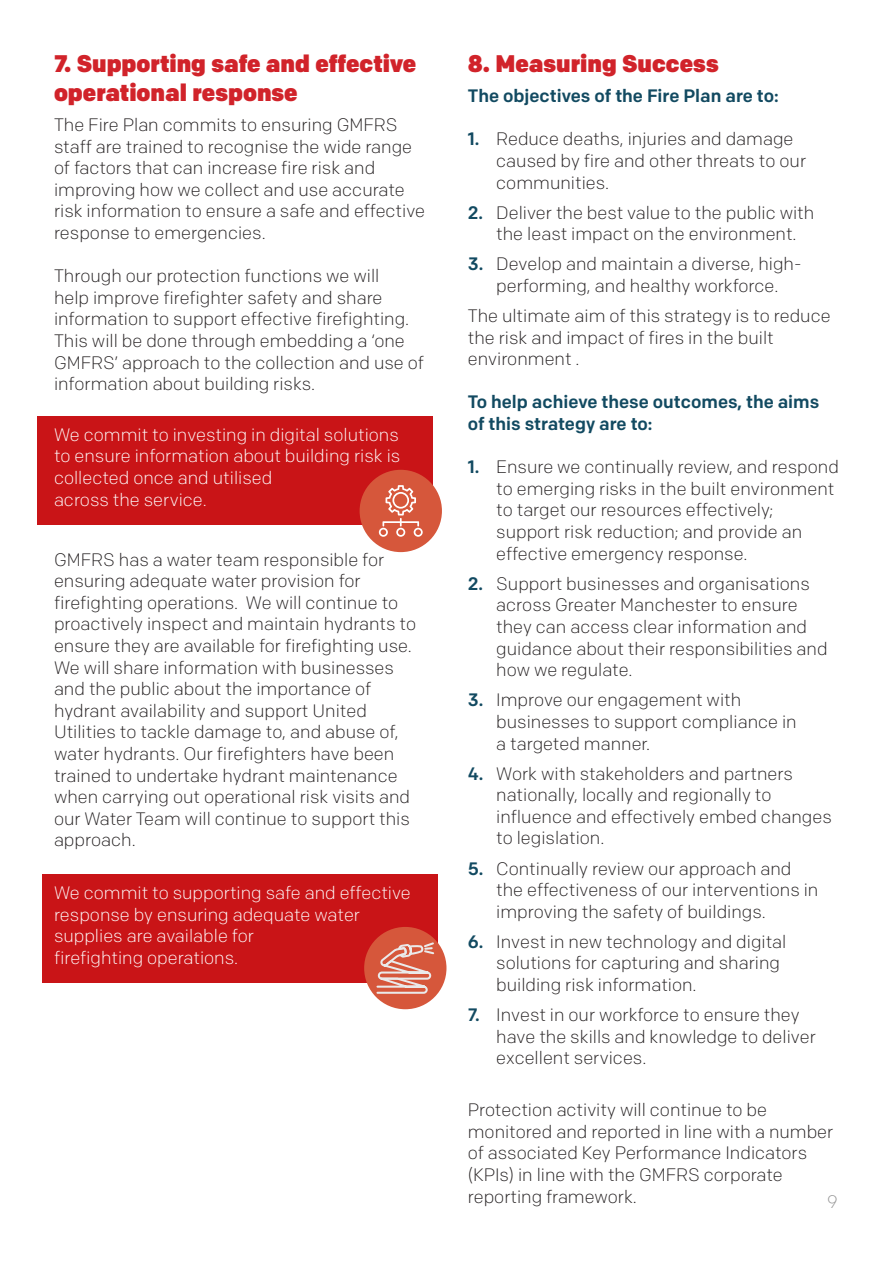
<style>
.page{position:relative;width:893px;height:1263px;background:#fff}
.page>*{position:absolute;margin:0;border:0;box-sizing:border-box;transform-origin:0 0}
.Heading{font:900 24px/28.8px "Colfax";color:#d1232a}
.Body{font:300 18px/21.6px "Colfax";color:#231f20}
.Numbers{font:300 18px/21.6px "Colfax";color:#231f20}
.Body-2{font:300 18px/21.6px "Colfax";color:#fff}
.Body-3{font:500 18px/21.6px "Colfax";color:#124a61}
.t1{font:300 18px "Colfax";color:#949494}
.s1{font-weight:500;color:#124a61}
</style>
<div class="page">
<div style="left:37px;top:417px;width:396px;height:108px;background:#c91417"></div>
<div style="left:360px;top:470px;width:82px;height:82px;background:#d6573b;border-radius:50%"></div>
<div style="left:42px;top:874px;width:395px;height:108px;background:#c91417"></div>
<div style="left:364px;top:927px;width:82px;height:82px;background:#d6573b;border-radius:50%"></div>
<svg style="left:358px;top:941px;width:84px;height:54px"></svg>
<svg style="left:379px;top:485px;width:44px;height:52px"></svg>
<p class="Heading" style="left:54px;top:49px;width:364px">7. Supporting safe and effective operational response</p>
<p class="Body" style="left:54px;top:114px;width:373px">The Fire Plan commits to ensuring GMFRS staff are trained to recognise the wide range of factors that can increase fire risk and improving how we collect and use accurate risk information to ensure a safe and effective response to emergencies.</p>
<p class="Body" style="left:54px;top:265px;width:372px">Through our protection functions we will<br>help improve firefighter safety and share information to support effective firefighting.<br>This will be done through embedding a ‘one GMFRS’ approach to the collection and use of information about building risks.</p>
<p class="Body-2" style="left:54px;top:424px;width:348px">We commit to investing in digital solutions to ensure information about building risk is collected once and utilised<br>across the service.</p>
<p class="Body" style="left:54px;top:548px;width:364px">GMFRS has a water team responsible for ensuring adequate water provision for firefighting operations. We will continue to proactively inspect and maintain hydrants to ensure they are available for firefighting use.<br>We will share information with businesses and the public about the importance of hydrant availability and support United Utilities to tackle damage to, and abuse of, water hydrants. Our firefighters have been trained to undertake hydrant maintenance when carrying out operational risk visits and our Water Team will continue to support this approach.</p>
<p class="Body-2" style="left:54px;top:882px;width:358px">We commit to supporting safe and effective response by ensuring adequate water supplies are available for<br>firefighting operations.</p>
<p class="Heading" style="left:468px;top:49px;width:252px">8. Measuring Success</p>
<p class="Body-3" style="left:468px;top:85px;width:313px">The objectives of the Fire Plan are to:</p>
<p class="Numbers" style="left:496px;top:128px;width:311px;text-indent:-28px"><span class="s1">1.</span> Reduce deaths, injuries and damage caused by fire and other threats to our communities.</p>
<p class="Numbers" style="left:468px;top:201px;width:348px;text-align:center"><span class="s1">2.</span> Deliver the best value to the public with the least impact on the environment.</p>
<p class="Numbers" style="left:468px;top:253px;width:335px;text-align:center"><span class="s1">3.</span> Develop and maintain a diverse, high&shy;performing, and healthy workforce.</p>
<p class="Body" style="left:468px;top:305px;width:364px">The ultimate aim of this strategy is to reduce the risk and impact of fires in the built environment .</p>
<p class="Body-3" style="left:468px;top:391px;width:353px">To help achieve these outcomes, the aims of this strategy are to:</p>
<p class="Numbers" style="left:496px;top:456px;width:344px;text-indent:-28px"><span class="s1">1.</span> Ensure we continually review, and respond to emerging risks in the built environment to target our resources effectively; support risk reduction; and provide an effective emergency response.</p>
<p class="Numbers" style="left:496px;top:573px;width:333px;text-indent:-28px"><span class="s1">2.</span> Support businesses and organisations across Greater Manchester to ensure they can access clear information and guidance about their responsibilities and how we regulate.</p>
<p class="Numbers" style="left:496px;top:689px;width:302px;text-indent:-28px"><span class="s1">3.</span> Improve our engagement with businesses to support compliance in a targeted manner.</p>
<p class="Numbers" style="left:496px;top:762px;width:337px;text-indent:-28px"><span class="s1">4.</span> Work with stakeholders and partners nationally, locally and regionally to influence and effectively embed changes to legislation.</p>
<p class="Numbers" style="left:496px;top:857px;width:324px;text-indent:-28px"><span class="s1">5.</span> Continually review our approach and the effectiveness of our interventions in improving the safety of buildings.</p>
<p class="Numbers" style="left:496px;top:931px;width:292px;text-indent:-28px"><span class="s1">6.</span> Invest in new technology and digital solutions for capturing and sharing building risk information.</p>
<p class="Numbers" style="left:496px;top:1004px;width:321px;text-indent:-28px"><span class="s1">7.</span> Invest in our workforce to ensure they have the skills and knowledge to deliver excellent services.</p>
<p class="Body" style="left:468px;top:1099px;width:367px">Protection activity will continue to be monitored and reported in line with a number of associated Key Performance Indicators (KPIs) in line with the GMFRS corporate reporting framework.</p>
<p class="t1" style="left:827px;top:1191px;width:12px">9</p>
</div>
